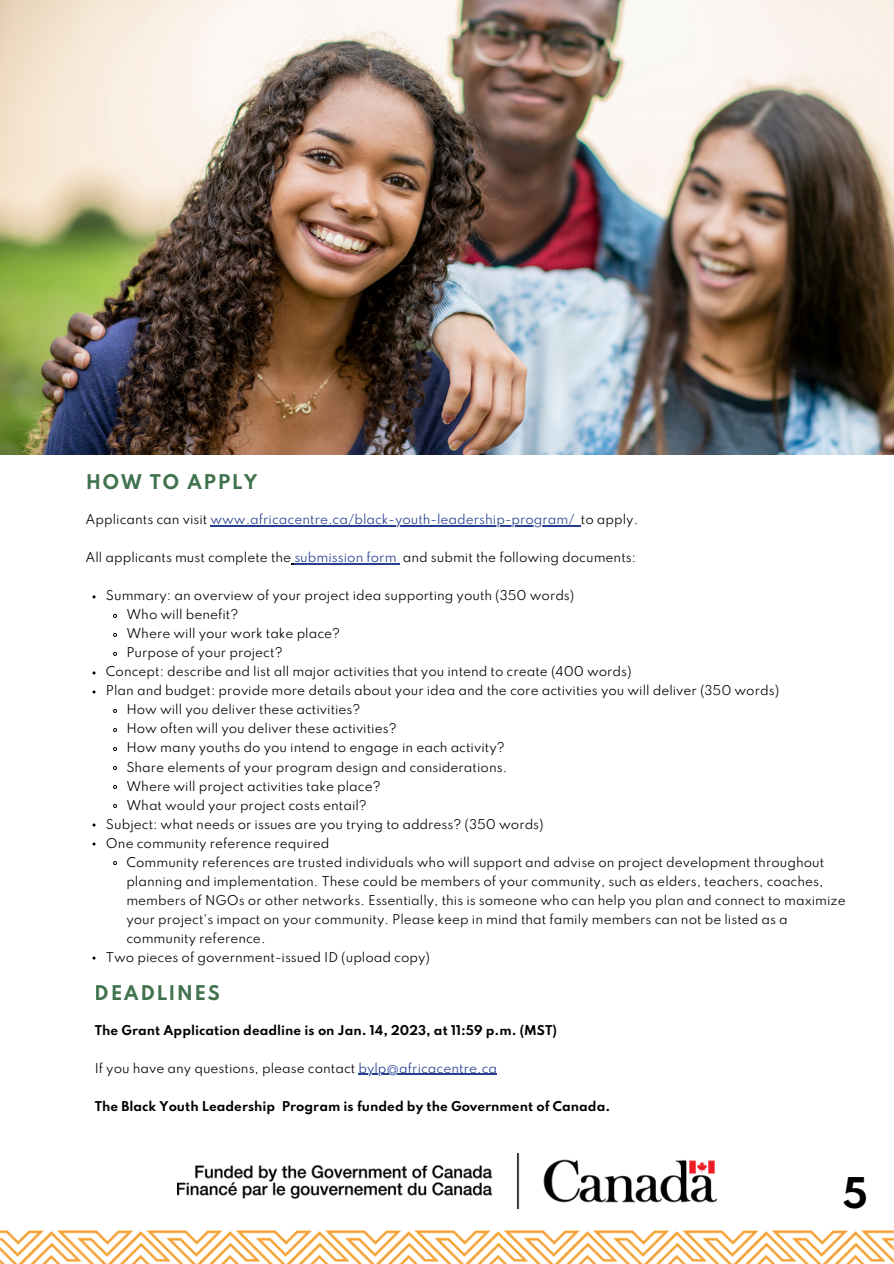
<style>
.page{position:relative;width:894px;height:1264px;background:#fff}
.page>*{position:absolute;margin:0;border:0;box-sizing:border-box;transform-origin:0 0}
.t1{font:700 37.5px "Spartan";color:#000}
.t2{font:700 18px "Spartan";letter-spacing:.08em;color:#1e592d}
.t3{font:12px/19px "Spartan";color:#000}
.t4{font:700 12px "Spartan";color:#000}
.t5{font:12px "Spartan";color:#243e90}
.s1{color:#000}
.s2{color:#243e90}
</style>
<div class="page">
<img style="left:0;top:1230px;width:893px;height:33px">
<img style="left:0;top:0;width:893px;height:455px">
<hr style="left:210px;top:525px;width:364px;height:1px;background:#243e90">
<hr style="left:294px;top:563px;width:102px;height:1px;background:#243e90">
<svg style="left:113px;top:614px;width:4px;height:4px"></svg>
<svg style="left:113px;top:633px;width:4px;height:4px"></svg>
<svg style="left:113px;top:652px;width:4px;height:4px"></svg>
<svg style="left:113px;top:709px;width:4px;height:4px"></svg>
<svg style="left:113px;top:728px;width:4px;height:4px"></svg>
<svg style="left:113px;top:747px;width:4px;height:4px"></svg>
<svg style="left:113px;top:766px;width:4px;height:4px"></svg>
<svg style="left:113px;top:785px;width:4px;height:4px"></svg>
<svg style="left:113px;top:804px;width:4px;height:4px"></svg>
<svg style="left:113px;top:861px;width:4px;height:4px"></svg>
<svg style="left:358px;top:1073px;width:28px;height:1px"></svg>
<hr style="left:386px;top:1073px;width:111px;height:1px;background:#243e90">
<img style="left:177px;top:1153px;width:539px;height:55px">
<h2 class="t2" style="left:85px;top:473px;width:173px">HOW TO APPLY</h2>
<p class="t5" style="left:85px;top:514px;width:554px"><span class="s1">Applicants can visit</span> www.africacentre.ca/black-youth-leadership-program/ <span class="s1">to apply.</span></p>
<p class="t3" style="left:85px;top:549px;width:552px">All applicants must complete the <span class="s2">submission form</span> and submit the following documents:</p>
<p class="t3" style="left:106px;top:587px;width:470px">Summary: an overview of your project idea supporting youth (350 words)</p>
<p class="t3" style="left:126px;top:606px;width:114px">Who will benefit?</p>
<p class="t3" style="left:126px;top:625px;width:215px">Where will your work take place?</p>
<p class="t3" style="left:126px;top:644px;width:158px">Purpose of your project?</p>
<p class="t3" style="left:106px;top:663px;width:527px">Concept: describe and list all major activities that you intend to create (400 words)</p>
<p class="t3" style="left:106px;top:682px;width:674px">Plan and budget: provide more details about your idea and the core activities you will deliver (350 words)</p>
<p class="t3" style="left:126px;top:701px;width:236px">How will you deliver these activities?</p>
<p class="t3" style="left:126px;top:720px;width:272px">How often will you deliver these activities?</p>
<p class="t3" style="left:126px;top:739px;width:380px">How many youths do you intend to engage in each activity?</p>
<p class="t3" style="left:126px;top:758px;width:382px">Share elements of your program design and considerations.</p>
<p class="t3" style="left:126px;top:777px;width:256px">Where will project activities take place?</p>
<p class="t3" style="left:126px;top:796px;width:242px">What would your project costs entail?</p>
<p class="t3" style="left:106px;top:815px;width:439px">Subject: what needs or issues are you trying to address? (350 words)</p>
<p class="t3" style="left:106px;top:834px;width:225px">One community reference required</p>
<p class="t3" style="left:126px;top:853px;width:720px">Community references are trusted individuals who will support and advise on project development throughout planning and implementation. These could be members of your community, such as elders, teachers, coaches, members of NGOs or other networks. Essentially, this is someone who can help you plan and connect to maximize your project's impact on your community. Please keep in mind that family members can not be listed as a community reference.</p>
<p class="t3" style="left:106px;top:948px;width:325px">Two pieces of government-issued ID (upload copy)</p>
<h2 class="t2" style="left:95px;top:984px;width:127px">DEADLINES</h2>
<p class="t4" style="left:95px;top:1024px;width:463px">The Grant Application deadline is on Jan. 14, 2023, at 11:59 p.m. (MST)</p>
<p class="t3" style="left:95px;top:1059px;width:404px">If you have any questions, please contact <span class="s2">bylp@africacentre.ca</span></p>
<p class="t4" style="left:95px;top:1100px;width:517px">The Black Youth Leadership Program is funded by the Government of Canada.</p>
<p class="t1" style="left:842px;top:1175px;width:27px">5</p>
</div>
